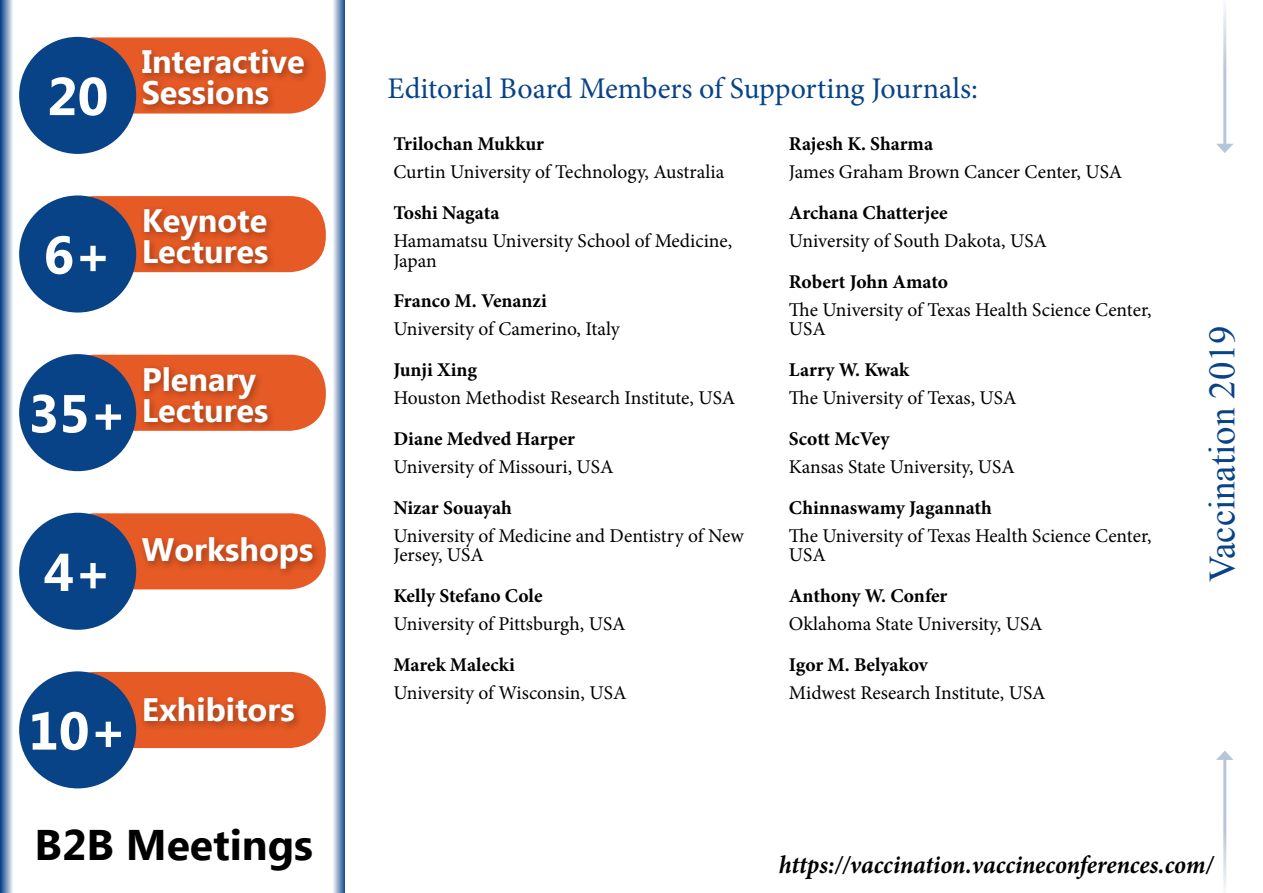
<style>
.page{position:relative;width:1263px;height:893px;background:#fff}
.page>*{position:absolute;margin:0;border:0;box-sizing:border-box;transform-origin:0 0}
.t1{font:700 53.25px "Ebrima";color:#fff}
.t2{font:700 42.75px "Ebrima";color:#000}
.t3{font:36.75px "Times New Roman";color:#084388}
.t4{font:700 32.4px/30.9px "Ebrima";color:#fff}
.t5{font:30px "Minion Pro";letter-spacing:-.005em;color:#084388}
.t6{font:italic 700 25.5px "Minion Pro";letter-spacing:-.005em;color:#000;scale:.95 1}
.t7{font:19.5px/19.5px "Minion Pro";letter-spacing:-.005em;color:#000}
.t8{font:700 19.5px "Minion Pro";color:#000}
</style>
<div class="page">
<svg style="left:0;top:0;width:13px;height:893px;background:#7a99be"></svg>
<svg style="left:333px;top:0;width:12px;height:893px;background:#8da8c8"></svg>
<hr style="left:1223px;top:757px;width:3px;height:136px;background:#084388">
<svg style="left:1216px;top:750px;width:17px;height:10px"></svg>
<hr style="left:1223px;top:0;width:3px;height:146px;background:#084388">
<svg style="left:1216px;top:144px;width:17px;height:9px"></svg>
<div style="left:58px;top:37px;width:268px;height:77px;background:#e65a25;border-radius:36px"></div>
<div style="left:19px;top:37px;width:117px;height:117px;background:#084388;border-radius:50%"></div>
<div style="left:138px;top:45px;width:176px;height:69px;background:#000;opacity:.3"></div>
<div style="left:58px;top:196px;width:268px;height:76px;background:#e65a25;border-radius:36px"></div>
<div style="left:19px;top:195px;width:117px;height:118px;background:#084388;border-radius:50%"></div>
<div style="left:140px;top:205px;width:137px;height:68px;background:#000;opacity:.3"></div>
<div style="left:58px;top:355px;width:268px;height:76px;background:#e65a25;border-radius:36px"></div>
<div style="left:19px;top:354px;width:117px;height:117px;background:#084388;border-radius:50%"></div>
<div style="left:140px;top:362px;width:137px;height:70px;background:#000;opacity:.3"></div>
<div style="left:58px;top:513px;width:268px;height:76px;background:#e65a25;border-radius:36px"></div>
<div style="left:19px;top:513px;width:117px;height:117px;background:#084388;border-radius:50%"></div>
<div style="left:138px;top:533px;width:184px;height:46px;background:#000;opacity:.3"></div>
<div style="left:58px;top:672px;width:268px;height:76px;background:#e65a25;border-radius:36px"></div>
<div style="left:19px;top:671px;width:117px;height:117px;background:#084388;border-radius:50%"></div>
<div style="left:140px;top:693px;width:164px;height:38px;background:#000;opacity:.3"></div>
<h1 class="t1" style="left:47px;top:57px;width:63px">20</h1>
<h3 class="t4" style="left:142px;top:48px;width:165px">Interactive<br>Sessions</h3>
<h1 class="t1" style="left:44px;top:215px;width:70px">6+</h1>
<h3 class="t4" style="left:142px;top:207px;width:128px">Keynote<br>Lectures</h3>
<h1 class="t1" style="left:28px;top:374px;width:100px">35+</h1>
<h3 class="t4" style="left:142px;top:365px;width:128px">Plenary<br>Lectures</h3>
<h1 class="t1" style="left:44px;top:532px;width:70px">4+</h1>
<h3 class="t4" style="left:142px;top:536px;width:173px">Workshops</h3>
<h1 class="t1" style="left:28px;top:691px;width:100px">10+</h1>
<h3 class="t4" style="left:142px;top:696px;width:154px">Exhibitors</h3>
<h2 class="t2" style="left:35px;top:813px;width:280px">B2B Meetings</h2>
<h3 class="t5" style="left:387px;top:69px;width:592px">Editorial Board Members of Supporting Journals:</h3>
<p class="t8" style="left:393px;top:130px;width:152px">Trilochan Mukkur</p>
<p class="t7" style="left:393px;top:162px;width:332px">Curtin University of Technology, Australia</p>
<p class="t8" style="left:393px;top:199px;width:108px">Toshi Nagata</p>
<p class="t7" style="left:393px;top:231px;width:340px">Hamamatsu University School of Medicine,<br>Japan</p>
<p class="t8" style="left:393px;top:287px;width:155px">Franco M. Venanzi</p>
<p class="t7" style="left:393px;top:319px;width:228px">University of Camerino, Italy</p>
<p class="t8" style="left:393px;top:356px;width:85px">Junji Xing</p>
<p class="t7" style="left:393px;top:388px;width:344px">Houston Methodist Research Institute, USA</p>
<p class="t8" style="left:393px;top:425px;width:183px">Diane Medved Harper</p>
<p class="t7" style="left:393px;top:457px;width:222px">University of Missouri, USA</p>
<p class="t8" style="left:393px;top:494px;width:120px">Nizar Souayah</p>
<p class="t7" style="left:393px;top:526px;width:352px">University of Medicine and Dentistry of New<br>Jersey, USA</p>
<p class="t8" style="left:393px;top:582px;width:151px">Kelly Stefano Cole</p>
<p class="t7" style="left:393px;top:614px;width:234px">University of Pittsburgh, USA</p>
<p class="t8" style="left:393px;top:651px;width:123px">Marek Malecki</p>
<p class="t7" style="left:393px;top:683px;width:235px">University of Wisconsin, USA</p>
<p class="t8" style="left:789px;top:130px;width:146px">Rajesh K. Sharma</p>
<p class="t7" style="left:789px;top:162px;width:335px">James Graham Brown Cancer Center, USA</p>
<p class="t8" style="left:789px;top:199px;width:160px">Archana Chatterjee</p>
<p class="t7" style="left:789px;top:231px;width:260px">University of South Dakota, USA</p>
<p class="t8" style="left:789px;top:268px;width:161px">Robert John Amato</p>
<p class="t7" style="left:789px;top:300px;width:364px">The University of Texas Health Science Center,<br>USA</p>
<p class="t8" style="left:789px;top:356px;width:122px">Larry W. Kwak</p>
<p class="t7" style="left:789px;top:388px;width:229px">The University of Texas, USA</p>
<p class="t8" style="left:789px;top:425px;width:102px">Scott McVey</p>
<p class="t7" style="left:789px;top:457px;width:228px">Kansas State University, USA</p>
<p class="t8" style="left:789px;top:493px;width:204px">Chinnaswamy Jagannath</p>
<p class="t7" style="left:789px;top:526px;width:364px">The University of Texas Health Science Center,<br>USA</p>
<p class="t8" style="left:789px;top:582px;width:160px">Anthony W. Confer</p>
<p class="t7" style="left:789px;top:614px;width:255px">Oklahoma State University, USA</p>
<p class="t8" style="left:789px;top:651px;width:141px">Igor M. Belyakov</p>
<p class="t7" style="left:789px;top:683px;width:258px">Midwest Research Institute, USA</p>
<h3 class="t3" style="left:1197px;top:582px;width:258px;rotate:-90deg">Vaccination 2019</h3>
<h3 class="t6" style="left:779px;top:847px;width:459px">https://vaccination.vaccineconferences.com/</h3>
</div>
